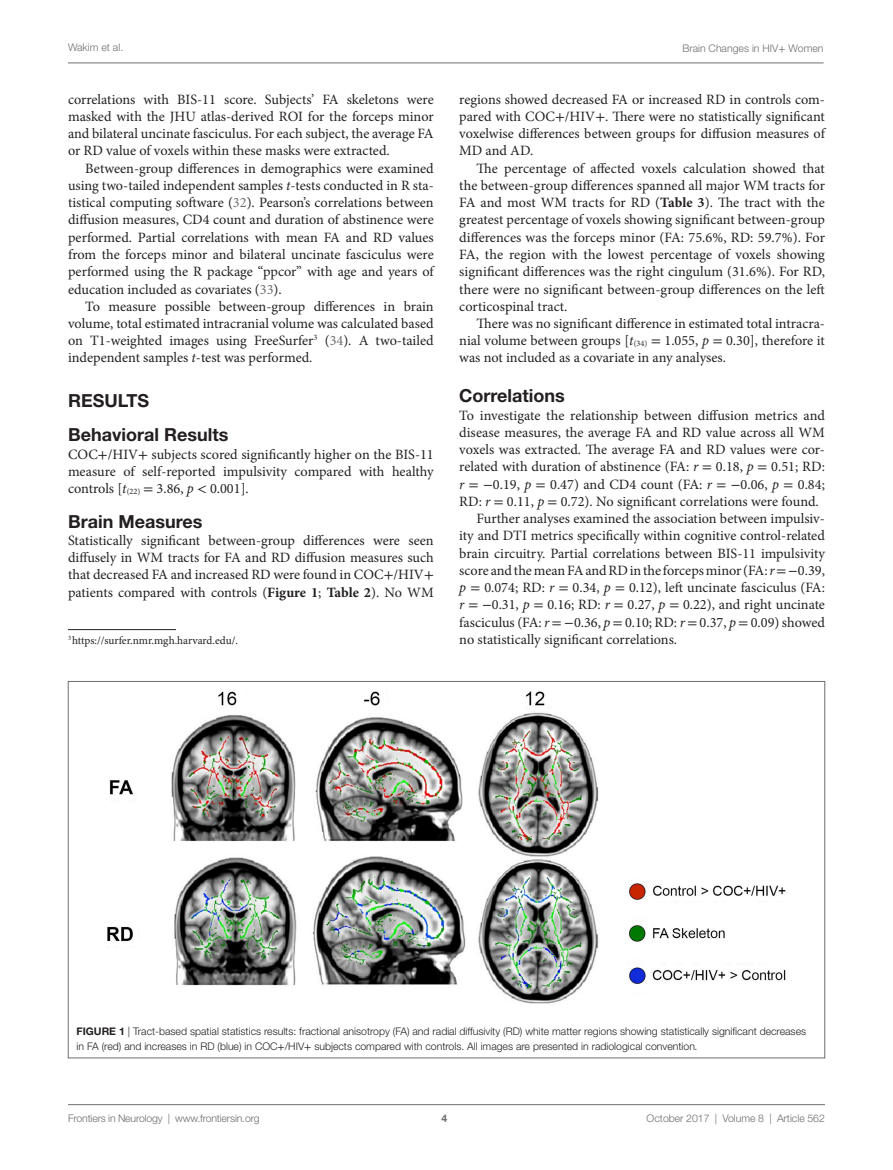
<style>
.page{position:relative;width:893px;height:1170px;background:#fff}
.page>*{position:absolute;margin:0;border:0;box-sizing:border-box;transform-origin:0 0}
.t1{font:700 18px/33.8px "Helvetica Neue LT Std";color:#231f20}
.t2{font:14.25px/17.2px "Minion Pro";color:#231f20;text-align:justify}
.t3{font:11.25px "Minion Pro";letter-spacing:-.005em;color:#231f20}
.t4{font:300 10.5px/14.2px "Helvetica Neue LT Std";color:#231f20}
.t5{font:300 10.5px "Helvetica Neue LT Std";color:#6c6d70}
.t6{font:700 10.5px "Helvetica Neue LT Std";color:#6c6d70}
.s1{font-family:"STIX General";font-weight:400}
.s2{font-style:italic}
.s3{color:#6c6d70}
.s4{font-family:"STIX General"}
.s5{font-weight:700}
</style>
<div class="page">
<img style="left:107px;top:691px;width:679px;height:313px">
<hr style="left:68px;top:63px;width:756px;height:1px;background:#6c6d70">
<hr style="left:68px;top:1104px;width:757px;height:1px;background:#6c6d70">
<hr style="left:68px;top:629px;width:108px;height:1px;background:#231f20">
<p class="t5" style="left:68px;top:41px;width:57px">Wakim et al.</p>
<p class="t5" style="left:682px;top:42px;width:143px">Brain Changes in HIV<span class="s1">+</span> Women</p>
<p class="t2" style="left:68px;top:90px;width:367px">correlations with BIS-11 score. Subjects’ FA skeletons were masked with the JHU atlas-derived ROI for the forceps minor and bilateral uncinate fasciculus. For each subject, the average FA or RD value of voxels within these masks were extracted.</p>
<p class="t2" style="left:68px;top:159px;width:367px;text-indent:17px">Between-group differences in demographics were examined using two-tailed independent samples <span class="s2">t</span>-tests conducted in R sta&shy;tistical computing software (<span class="s3">32</span>). Pearson’s correlations between diffusion measures, CD4 count and duration of abstinence were performed. Partial correlations with mean FA and RD values from the forceps minor and bilateral uncinate fasciculus were performed using the R package “ppcor” with age and years of education included as covariates (<span class="s3">33</span>).</p>
<p class="t2" style="left:68px;top:297px;width:367px;text-indent:17px">To measure possible between-group differences in brain volume, total estimated intracranial volume was calculated based on T1-weighted images using FreeSurfer<sup>3</sup> (<span class="s3">34</span>). A two-tailed independent samples <span class="s2">t</span>-test was performed.</p>
<p class="t1" style="left:68px;top:384px;width:13px">RES</p>
<p class="t1" style="left:68px;top:384px;width:162px;text-indent:36px">ULTS<br>Behavioral Results</p>
<p class="t2" style="left:68px;top:445px;width:367px">COC<span class="s4">+</span>/HIV<span class="s4">+</span> subjects scored significantly higher on the BIS-11 measure of self-reported impulsivity compared with healthy controls [<span class="s2">t</span><sub>(22)</sub> <span class="s4">=</span> 3.86, <span class="s2">p</span> <span class="s4">&lt;</span> 0.001].</p>
<p class="t1" style="left:68px;top:504px;width:136px">Brain Measures</p>
<p class="t2" style="left:68px;top:531px;width:367px">Statistically significant between-group differences were seen diffusely in WM tracts for FA and RD diffusion measures such that decreased FA and increased RD were found in COC<span class="s4">+</span>/HIV<span class="s4">+ </span>patients compared with controls (<span class="s5">Figure 1</span>; <span class="s5">Table 2</span>). No WM</p>
<p class="t3" style="left:68px;top:632px;width:171px"><sup>3</sup>https://surfer.nmr.mgh.harvard.edu/.</p>
<p class="t2" style="left:459px;top:90px;width:367px">regions showed decreased FA or increased RD in controls com&shy;pared with COC<span class="s4">+</span>/HIV<span class="s4">+</span>. There were no statistically significant voxelwise differences between groups for diffusion measures of MD and AD.</p>
<p class="t2" style="left:459px;top:159px;width:367px;text-indent:17px">The percentage of affected voxels calculation showed that the between-group differences spanned all major WM tracts for FA and most WM tracts for RD (<span class="s5">Table 3</span>). The tract with the greatest percentage of voxels showing significant between-group differences was the forceps minor (FA: 75.6%, RD: 59.7%). For FA, the region with the lowest percentage of voxels showing significant differences was the right cingulum (31.6%). For RD, there were no significant between-group differences on the left corticospinal tract.</p>
<p class="t2" style="left:459px;top:315px;width:367px;text-indent:17px">There was no significant difference in estimated total intracra&shy;nial volume between groups [<span class="s2">t</span><sub>(34)</sub> <span class="s4">=</span> 1.055, <span class="s2">p</span> <span class="s4">=</span> 0.30], therefore it was not included as a covariate in any analyses.</p>
<p class="t1" style="left:459px;top:378px;width:107px">Correlations</p>
<p class="t2" style="left:459px;top:406px;width:367px">To investigate the relationship between diffusion metrics and</p>
<p class="t2" style="left:459px;top:423px;width:367px">disease measures, the average FA and RD value across all WM</p>
<p class="t2" style="left:459px;top:441px;width:367px">voxels was extracted. The average FA and RD values were cor-</p>
<p class="t2" style="left:459px;top:458px;width:367px">related with duration of abstinence (FA: <span class="s2">r</span> <span class="s4">=</span> 0.18, <span class="s2">p</span> <span class="s4">=</span> 0.51; RD:</p>
<p class="t2" style="left:459px;top:475px;width:367px"><span class="s2">r</span> <span class="s4">= −</span>0.19, <span class="s2">p</span> <span class="s4">=</span> 0.47) and CD4 count (FA: <span class="s2">r</span> <span class="s4">= −</span>0.06, <span class="s2">p</span> <span class="s4">=</span> 0.84;</p>
<p class="t2" style="left:459px;top:492px;width:361px">RD: <span class="s2">r</span> <span class="s4">=</span> 0.11, <span class="s2">p</span> <span class="s4">=</span> 0.72). No significant correlations were found.</p>
<p class="t2" style="left:476px;top:510px;width:350px">Further analyses examined the association between impulsiv-</p>
<p class="t2" style="left:459px;top:527px;width:367px">ity and DTI metrics specifically within cognitive control-related</p>
<p class="t2" style="left:459px;top:544px;width:367px">brain circuitry. Partial correlations between BIS-11 impulsivity</p>
<p class="t2" style="left:459px;top:561px;width:367px">score and the mean FA and RD in the forceps minor (FA: <span class="s2">r</span><span class="s4">=−</span>0.39,</p>
<p class="t2" style="left:459px;top:579px;width:367px"><span class="s2">p</span> <span class="s4">=</span> 0.074; RD: <span class="s2">r</span> <span class="s4">=</span> 0.34, <span class="s2">p</span> <span class="s4">=</span> 0.12), left uncinate fasciculus (FA:</p>
<p class="t2" style="left:459px;top:596px;width:367px"><span class="s2">r</span> <span class="s4">= −</span>0.31, <span class="s2">p</span> <span class="s4">=</span> 0.16; RD: <span class="s2">r</span> <span class="s4">=</span> 0.27, <span class="s2">p</span> <span class="s4">=</span> 0.22), and right uncinate</p>
<p class="t2" style="left:459px;top:613px;width:367px">fasciculus (FA: <span class="s2">r</span> <span class="s4">= −</span>0.36, <span class="s2">p</span> <span class="s4">=</span> 0.10; RD: <span class="s2">r</span> <span class="s4">=</span> 0.37, <span class="s2">p</span> <span class="s4">=</span> 0.09) showed</p>
<p class="t2" style="left:459px;top:630px;width:219px">no statistically significant correlations.</p>
<p class="t4" style="left:77px;top:1024px;width:731px"><span class="s5">FIG URE 1</span> | Tract-based spatial statistics results: fractional anisotropy (FA) and radial diffusivity (RD) white matter regions showing statistically significant decreases in FA (red) and increases in RD (blue) in COC<span class="s1">+</span>/HIV<span class="s1">+</span> subjects compared with controls. All images are presented in radiological convention<span class="s2">.</span></p>
<p class="t5" style="left:68px;top:1111px;width:193px">Frontiers in Neurology | www.frontiersin.org</p>
<p class="t5" style="left:647px;top:1111px;width:180px">October 2017 | Volume 8 | Article 562</p>
<p class="t6" style="left:441px;top:1111px;width:7px">4</p>
</div>
